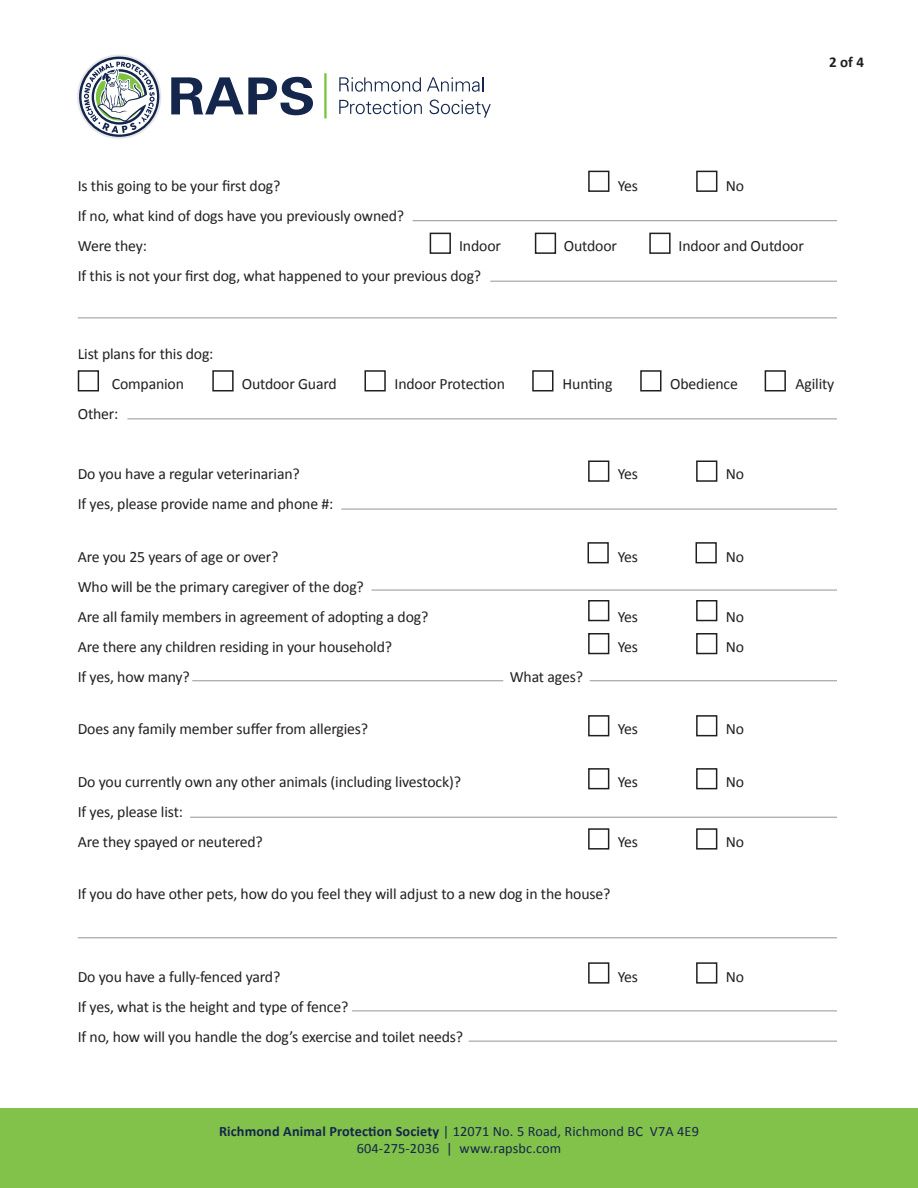
<style>
.page{position:relative;width:918px;height:1188px;background:#fff}
.page>*{position:absolute;margin:0;border:0;box-sizing:border-box;transform-origin:0 0}
.t1{font:15.75px/30px "Calibri";letter-spacing:-.01em;color:#231f20}
.t2{font:700 15px "Calibri";color:#231f20}
.t3{font:14.25px/16.5px "Calibri";letter-spacing:.01em;color:#14264c;text-align:center}
.s1{font-weight:700}
</style>
<div class="page">
<svg style="left:79px;top:57px;width:80px;height:80px"></svg>
<svg style="left:171px;top:77px;width:142px;height:38px"></svg>
<hr style="left:324px;top:73px;width:3px;height:45px;background:#7ec242">
<svg style="left:339px;top:77px;width:82px;height:15px"></svg>
<svg style="left:427px;top:77px;width:56px;height:15px"></svg>
<svg style="left:339px;top:100px;width:83px;height:14px"></svg>
<svg style="left:429px;top:100px;width:62px;height:18px"></svg>
<div style="left:0;top:1109px;width:918px;height:79px;background:#82c14a"></div>
<hr style="left:413px;top:220px;width:424px;height:1px;background:#939598">
<hr style="left:190px;top:817px;width:647px;height:1px;background:#939598">
<div style="left:696px;top:171px;width:21px;height:21px;border:2px solid #231f20"></div>
<div style="left:588px;top:171px;width:21px;height:21px;border:2px solid #231f20"></div>
<div style="left:649px;top:233px;width:22px;height:21px;border:2px solid #231f20"></div>
<div style="left:535px;top:233px;width:21px;height:21px;border:2px solid #231f20"></div>
<div style="left:430px;top:233px;width:21px;height:21px;border:2px solid #231f20"></div>
<hr style="left:490px;top:281px;width:347px;height:1px;background:#939598">
<hr style="left:78px;top:318px;width:759px;height:1px;background:#939598">
<div style="left:78px;top:370px;width:21px;height:22px;border:2px solid #231f20"></div>
<div style="left:212px;top:370px;width:22px;height:22px;border:2px solid #231f20"></div>
<div style="left:364px;top:370px;width:22px;height:22px;border:2px solid #231f20"></div>
<div style="left:532px;top:370px;width:22px;height:22px;border:2px solid #231f20"></div>
<div style="left:640px;top:370px;width:22px;height:22px;border:2px solid #231f20"></div>
<div style="left:765px;top:370px;width:21px;height:22px;border:2px solid #231f20"></div>
<hr style="left:127px;top:418px;width:710px;height:1px;background:#939598">
<hr style="left:341px;top:509px;width:496px;height:1px;background:#939598">
<div style="left:696px;top:460px;width:21px;height:22px;border:2px solid #231f20"></div>
<div style="left:588px;top:460px;width:21px;height:22px;border:2px solid #231f20"></div>
<div style="left:696px;top:542px;width:21px;height:21px;border:2px solid #231f20"></div>
<div style="left:588px;top:542px;width:21px;height:21px;border:2px solid #231f20"></div>
<hr style="left:372px;top:590px;width:465px;height:1px;background:#939598">
<div style="left:696px;top:600px;width:21px;height:21px;border:2px solid #231f20"></div>
<div style="left:696px;top:633px;width:21px;height:21px;border:2px solid #231f20"></div>
<div style="left:696px;top:768px;width:21px;height:21px;border:2px solid #231f20"></div>
<div style="left:696px;top:828px;width:21px;height:22px;border:2px solid #231f20"></div>
<div style="left:696px;top:962px;width:21px;height:22px;border:2px solid #231f20"></div>
<div style="left:696px;top:715px;width:21px;height:21px;border:2px solid #231f20"></div>
<div style="left:588px;top:600px;width:21px;height:21px;border:2px solid #231f20"></div>
<div style="left:588px;top:633px;width:21px;height:21px;border:2px solid #231f20"></div>
<div style="left:588px;top:768px;width:21px;height:21px;border:2px solid #231f20"></div>
<div style="left:588px;top:828px;width:21px;height:22px;border:2px solid #231f20"></div>
<div style="left:588px;top:962px;width:21px;height:22px;border:2px solid #231f20"></div>
<div style="left:588px;top:715px;width:21px;height:21px;border:2px solid #231f20"></div>
<hr style="left:192px;top:680px;width:311px;height:1px;background:#939598">
<hr style="left:590px;top:680px;width:247px;height:1px;background:#939598">
<hr style="left:78px;top:937px;width:759px;height:1px;background:#939598">
<hr style="left:352px;top:1011px;width:485px;height:1px;background:#939598">
<hr style="left:469px;top:1041px;width:368px;height:1px;background:#939598">
<p class="t2" style="left:829px;top:53px;width:36px">2 of 4</p>
<p class="t1" style="left:78px;top:170px;width:204px">Is this going to be your first dog?</p>
<p class="t1" style="left:618px;top:170px;width:22px">Yes</p>
<p class="t1" style="left:726px;top:170px;width:20px">No</p>
<p class="t1" style="left:78px;top:200px;width:328px">If no, what kind of dogs have you previously owned?<br>Were they:</p>
<p class="t1" style="left:459px;top:230px;width:43px">Indoor</p>
<p class="t1" style="left:564px;top:230px;width:55px">Outdoor</p>
<p class="t1" style="left:679px;top:230px;width:127px">Indoor and Outdoor</p>
<p class="t1" style="left:78px;top:260px;width:405px">If this is not your first dog, what happened to your previous dog?</p>
<p class="t1" style="left:78px;top:338px;width:137px;text-align:center">List plans for this dog:<br>Companion</p>
<p class="t1" style="left:78px;top:398px;width:42px">Other:</p>
<p class="t1" style="left:242px;top:368px;width:97px">Outdoor Guard</p>
<p class="t1" style="left:395px;top:368px;width:112px">Indoor Protection</p>
<p class="t1" style="left:563px;top:368px;width:51px">Hunting</p>
<p class="t1" style="left:670px;top:368px;width:69px">Obedience</p>
<p class="t1" style="left:796px;top:368px;width:40px">Agility</p>
<p class="t1" style="left:78px;top:458px;width:224px">Do you have a regular veterinarian?</p>
<p class="t1" style="left:618px;top:458px;width:22px">Yes</p>
<p class="t1" style="left:726px;top:458px;width:20px">No</p>
<p class="t1" style="left:78px;top:488px;width:257px">If yes, please provide name and phone #:</p>
<p class="t1" style="left:78px;top:541px;width:202px">Are you 25 years of age or over?</p>
<p class="t1" style="left:618px;top:541px;width:22px">Yes</p>
<p class="t1" style="left:726px;top:541px;width:20px">No</p>
<p class="t1" style="left:78px;top:571px;width:352px">Who will be the primary caregiver of the dog?<br>Are all family members in agreement of adopting a dog?</p>
<p class="t1" style="left:618px;top:601px;width:22px">Yes</p>
<p class="t1" style="left:726px;top:601px;width:20px">No</p>
<p class="t1" style="left:78px;top:631px;width:316px">Are there any children residing in your household?</p>
<p class="t1" style="left:618px;top:631px;width:22px">Yes</p>
<p class="t1" style="left:726px;top:631px;width:20px">No</p>
<p class="t1" style="left:78px;top:661px;width:114px">If yes, how many?</p>
<p class="t1" style="left:510px;top:661px;width:75px">What ages?</p>
<p class="t1" style="left:78px;top:713px;width:292px">Does any family member suffer from allergies?</p>
<p class="t1" style="left:618px;top:713px;width:22px">Yes</p>
<p class="t1" style="left:726px;top:713px;width:20px">No</p>
<p class="t1" style="left:78px;top:766px;width:385px">Do you currently own any other animals (including livestock)?</p>
<p class="t1" style="left:618px;top:766px;width:22px">Yes</p>
<p class="t1" style="left:726px;top:766px;width:20px">No</p>
<p class="t1" style="left:78px;top:796px;width:187px">If yes, please list:<br>Are they spayed or neutered?</p>
<p class="t1" style="left:618px;top:826px;width:22px">Yes</p>
<p class="t1" style="left:726px;top:826px;width:20px">No</p>
<p class="t1" style="left:78px;top:878px;width:534px">If you do have other pets, how do you feel they will adjust to a new dog in the house?</p>
<p class="t1" style="left:78px;top:961px;width:204px">Do you have a fully-fenced yard?</p>
<p class="t1" style="left:618px;top:961px;width:22px">Yes</p>
<p class="t1" style="left:726px;top:961px;width:20px">No</p>
<p class="t1" style="left:78px;top:991px;width:387px">If yes, what is the height and type of fence?<br>If no, how will you handle the dog’s exercise and toilet needs?</p>
<p class="t3" style="left:219px;top:1123px;width:481px"><span class="s1">Richmond Animal Protection Society</span> | 12071 No. 5 Road, Richmond BC V7A 4E9<br>604-275-2036 | www.rapsbc.com</p>
</div>
